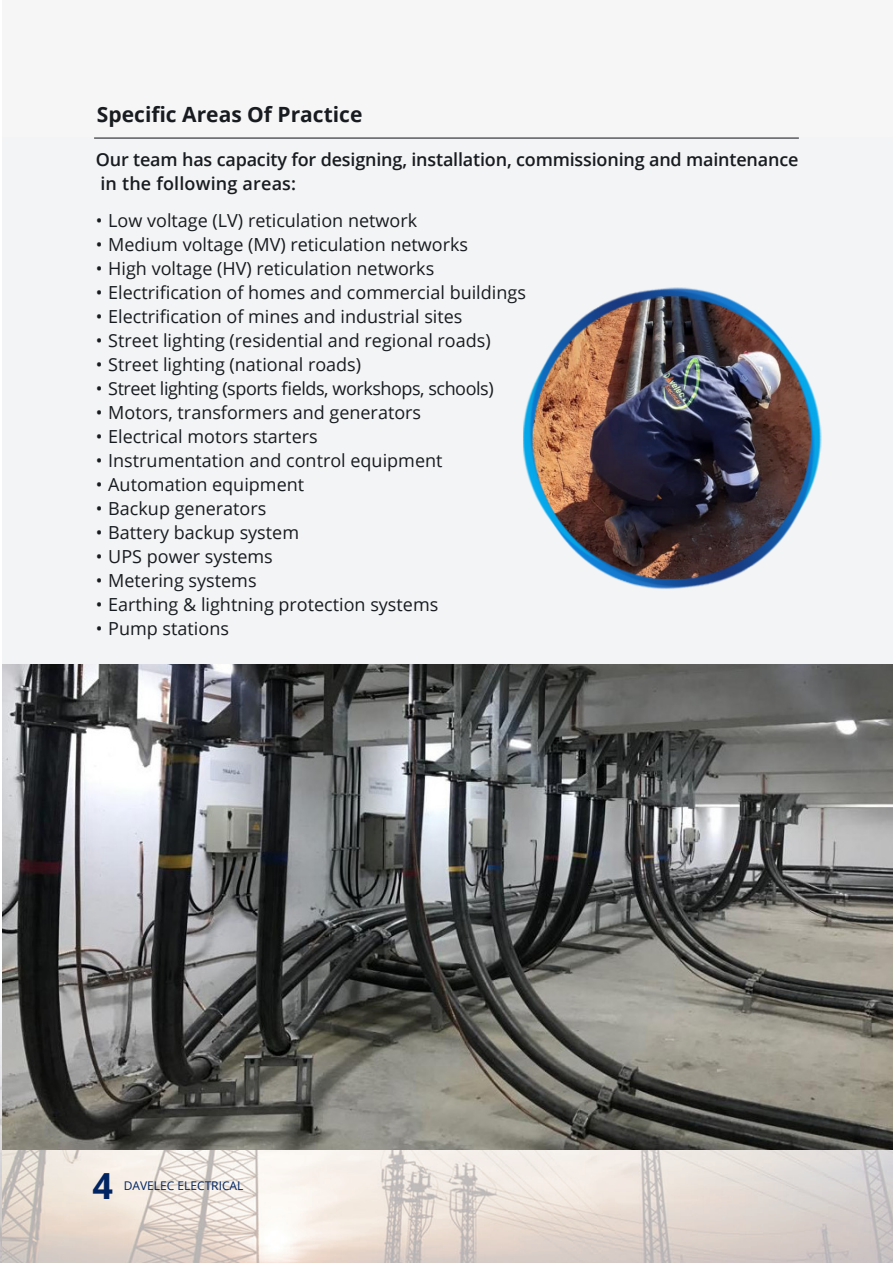
<style>
.page{position:relative;width:893px;height:1263px;background:#f5f5f6}
.page>*{position:absolute;margin:0;border:0;box-sizing:border-box;transform-origin:0 0}
.Big_Title{font:700 36px "Open Sans";color:#002461}
.t1{font:700 21px "Open Sans";color:#181b1f}
.Body_Text{font:18px "Open Sans";color:#181b1f}
.Body_Text-2{font:600 18px "Open Sans";letter-spacing:-.01em;color:#181b1f}
.Body_Text-3{font:18px "Open Sans";letter-spacing:-.025em;color:#181b1f}
.Body_Text-4{font:600 18px "Open Sans";letter-spacing:.01em;color:#181b1f}
.Body_Text-5{font:12px "Open Sans";color:#002461}
</style>
<div class="page">
<img style="left:0;top:1055px;width:893px;height:208px">
<img style="left:1px;top:664px;width:892px;height:485px">
<img style="left:523px;top:287px;width:299px;height:302px">
<hr style="left:0;top:0;width:1px;height:879px;background:#fff">
<hr style="left:94px;top:138px;width:705px;height:1px;background:#181b1f">
<p class="t1" style="left:97px;top:100px;width:267px">Specific Areas Of Practice</p>
<p class="Body_Text-2" style="left:96px;top:147px;width:704px">Our team has capacity for designing, installation, commissioning and maintenance</p>
<p class="Body_Text-4" style="left:100px;top:171px;width:197px">in the following areas:</p>
<p class="Body_Text" style="left:96px;top:208px;width:323px">• Low voltage (LV) reticulation network</p>
<p class="Body_Text" style="left:96px;top:232px;width:374px">• Medium voltage (MV) reticulation networks</p>
<p class="Body_Text" style="left:96px;top:256px;width:340px">• High voltage (HV) reticulation networks</p>
<p class="Body_Text" style="left:96px;top:280px;width:432px">• Electrification of homes and commercial buildings</p>
<p class="Body_Text" style="left:96px;top:304px;width:368px">• Electrification of mines and industrial sites</p>
<p class="Body_Text" style="left:96px;top:328px;width:396px">• Street lighting (residential and regional roads)</p>
<p class="Body_Text" style="left:96px;top:352px;width:267px">• Street lighting (national roads)</p>
<p class="Body_Text-3" style="left:96px;top:376px;width:399px">• Street lighting (sports fields, workshops, schools)</p>
<p class="Body_Text" style="left:96px;top:400px;width:327px">• Motors, transformers and generators</p>
<p class="Body_Text" style="left:96px;top:424px;width:223px">• Electrical motors starters</p>
<p class="Body_Text" style="left:96px;top:448px;width:348px">• Instrumentation and control equipment</p>
<p class="Body_Text" style="left:96px;top:472px;width:210px">• Automation equipment</p>
<p class="Body_Text" style="left:96px;top:496px;width:172px">• Backup generators</p>
<p class="Body_Text" style="left:96px;top:520px;width:205px">• Battery backup system</p>
<p class="Body_Text" style="left:96px;top:544px;width:178px">• UPS power systems</p>
<p class="Body_Text" style="left:96px;top:568px;width:162px">• Metering systems</p>
<p class="Body_Text" style="left:96px;top:592px;width:344px">• Earthing &amp; lightning protection systems</p>
<p class="Body_Text" style="left:96px;top:616px;width:135px">• Pump stations</p>
<p class="Big_Title" style="left:92px;top:1160px;width:22px">4</p>
<p class="Body_Text-5" style="left:124px;top:1177px;width:121px">DAVELEC ELECTRICAL</p>
</div>
